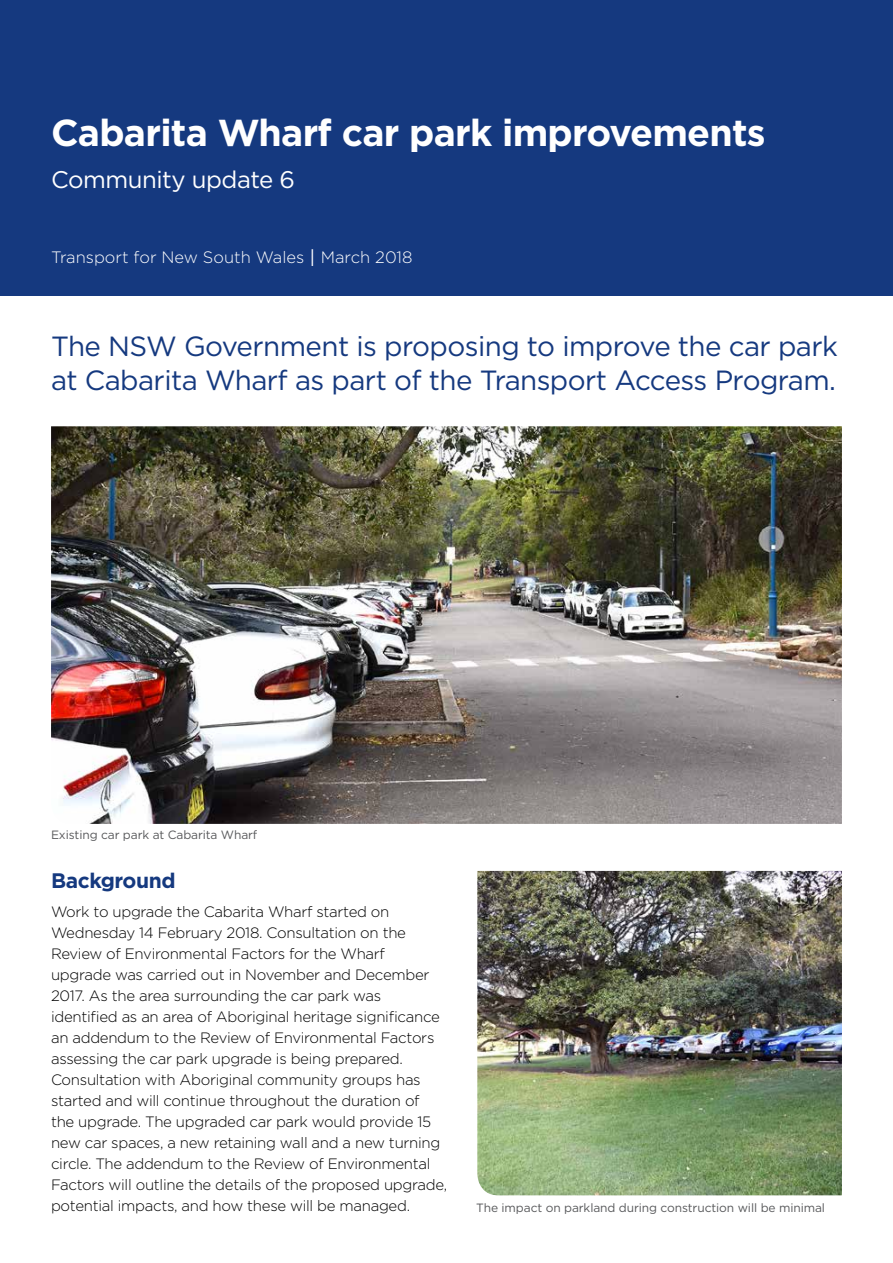
<style>
.page{position:relative;width:893px;height:1263px;background:#fff}
.page>*{position:absolute;margin:0;border:0;box-sizing:border-box;transform-origin:0 0}
.HEADER_1{font:700 37.5px "Gotham";letter-spacing:-.02em;color:#fff}
.INTRO_TEXT{font:27.75px/34.5px "Gotham";letter-spacing:-.02em;color:#15397f}
.HEADER_2{font:24px "Gotham";letter-spacing:-.02em;color:#fff}
.SUB_HEAD_1{font:700 21px "Gotham";letter-spacing:-.02em;color:#15397f}
.HEADER_3{font:300 16.5px "Gotham";color:#fff}
.BODY_1{font:300 15px/21px "Gotham";letter-spacing:-.02em;color:#000}
.CAPTIONS_GREY_LEFT{font:12px "Gotham";letter-spacing:-.01em;color:#58595b}
.s1{font-size:24px}
</style>
<div class="page">
<div style="left:0;top:0;width:893px;height:296px;background:#15397f"></div>
<img style="left:51px;top:426px;width:791px;height:398px">
<img style="left:477px;top:871px;width:365px;height:324px">
<p class="HEADER_1" style="left:51px;top:108px;width:716px">Cabarita Wharf car park improvements</p>
<p class="HEADER_2" style="left:51px;top:164px;width:246px">Community update 6</p>
<p class="HEADER_3" style="left:51px;top:246px;width:363px">Transport for New South Wales <span class="s1">I</span> March 2018</p>
<p class="INTRO_TEXT" style="left:51px;top:328px;width:788px">The NSW Government is proposing to improve the car park at Cabarita Wharf as part of the Transport Access Program.</p>
<p class="CAPTIONS_GREY_LEFT" style="left:51px;top:827px;width:208px">Existing car park at Cabarita Wharf</p>
<p class="SUB_HEAD_1" style="left:51px;top:866px;width:126px">Background</p>
<p class="BODY_1" style="left:51px;top:901px;width:398px">Work to upgrade the Cabarita Wharf started on Wednesday 14 February 2018. Consultation on the Review of Environmental Factors for the Wharf upgrade was carried out in November and December 2017. As the area surrounding the car park was identified as an area of Aboriginal heritage significance an addendum to the Review of Environmental Factors assessing the car park upgrade is being prepared.<br>Consultation with Aboriginal community groups has started and will continue throughout the duration of<br>the upgrade. The upgraded car park would provide 15 new car spaces, a new retaining wall and a new turning circle. The addendum to the Review of Environmental Factors will outline the details of the proposed upgrade, potential impacts, and how these will be managed.</p>
<p class="CAPTIONS_GREY_LEFT" style="left:476px;top:1200px;width:350px">The impact on parkland during construction will be minimal</p>
</div>
